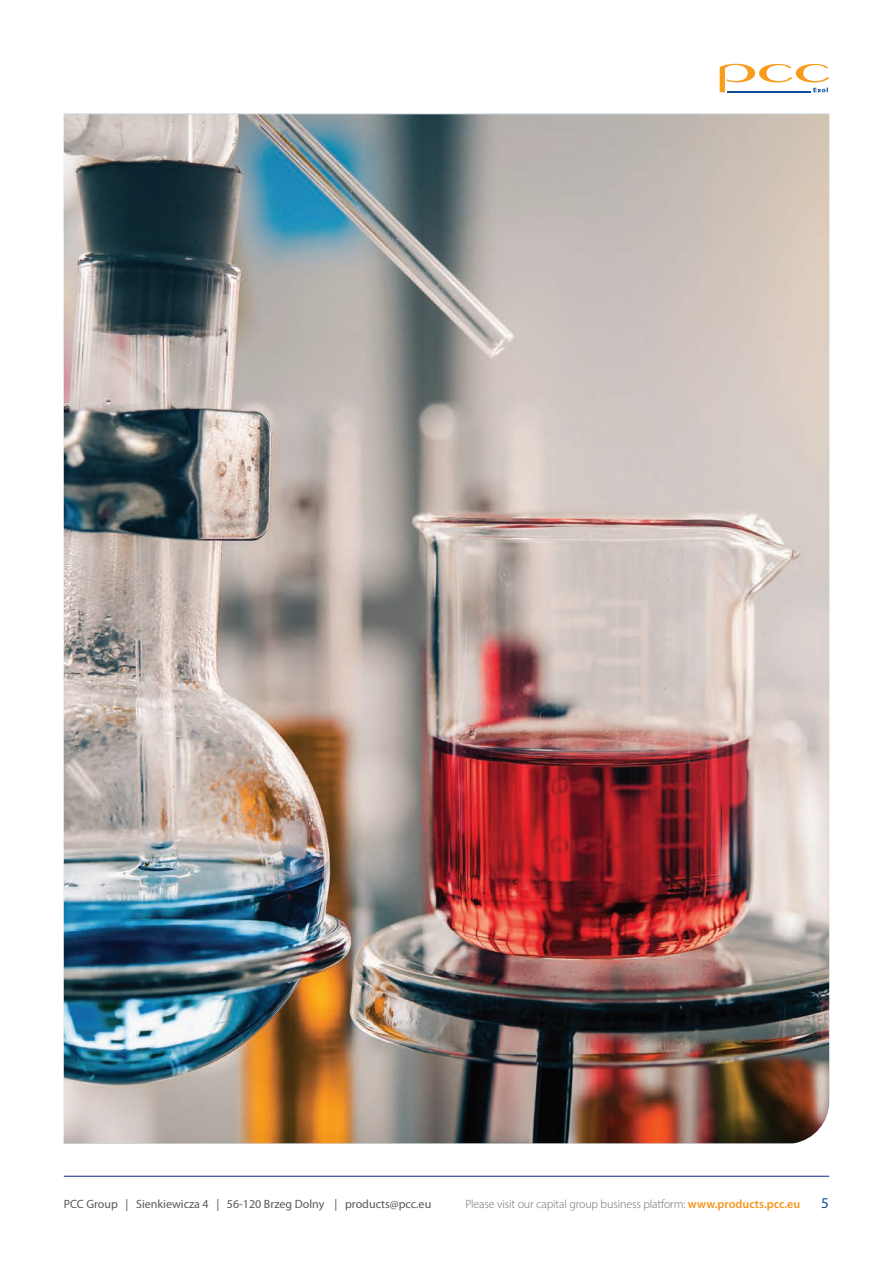
<style>
.page{position:relative;width:893px;height:1263px;background:#fff}
.page>*{position:absolute;margin:0;border:0;box-sizing:border-box;transform-origin:0 0}
.t1{font:15px "Myriad Pro";color:#0e4e9c}
.t2{font:300 12px "Myriad Pro";letter-spacing:-.01em;color:#6c6d70}
.t3{font:12px "Myriad Pro";color:#57585a}
.s1{font-weight:600;color:#f7931d}
</style>
<div class="page">
<img style="left:64px;top:114px;width:765px;height:1029px">
<svg style="left:720px;top:64px;width:109px;height:28px"></svg>
<hr style="left:727px;top:91px;width:84px;height:1px;background:#0d4da1">
<hr style="left:64px;top:1176px;width:765px;height:1px;background:#253f8e">
<p class="t3" style="left:64px;top:1196px;width:369px">PCC Group | Sienkiewicza 4 | 56-120 Brzeg Dolny | products@pcc.eu</p>
<p class="t2" style="left:465px;top:1196px;width:336px">Please visit our capital group business platform: <span class="s1">www.products.pcc.eu</span></p>
<p class="t1" style="left:821px;top:1194px;width:9px">5</p>
</div>
